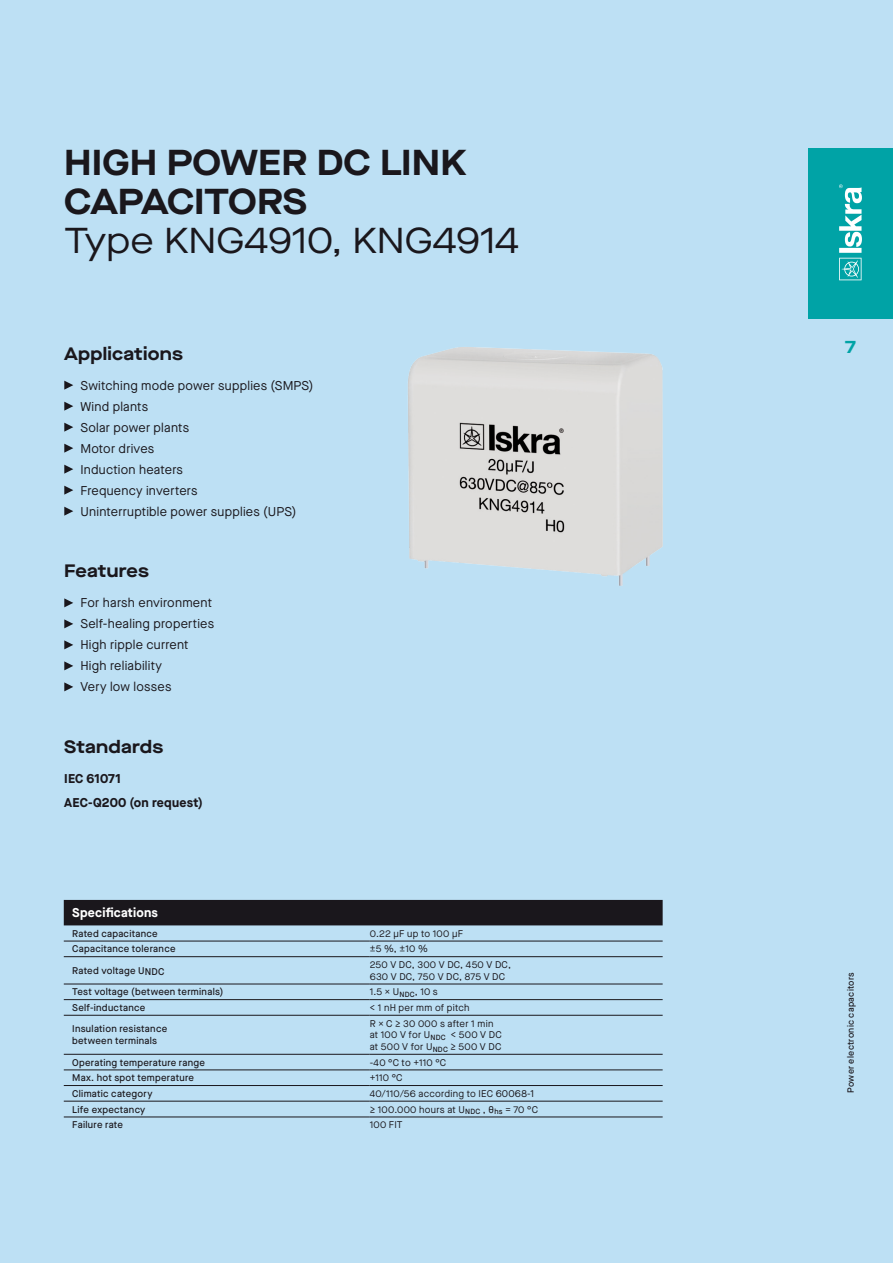
<style>
.page{position:relative;width:893px;height:1263px;background:#bde0f4}
.page>*{position:absolute;margin:0;border:0;box-sizing:border-box;transform-origin:0 0}
.t1{font:700 expanded 36px/39px "Maison Neue";color:#1a171c}
.t2{font:expanded 36px "Maison Neue";color:#1a171c}
.t3{font:700 expanded 18px "Maison Neue";letter-spacing:.01em;color:#1a171c}
.t4{font:700 expanded 18px "Maison Neue";color:#00a3a6}
.t5{font:12.75px "Maison Neue";letter-spacing:.02em;color:#1a171c}
.t6{font:700 12.75px "Maison Neue";letter-spacing:.01em;color:#1a171c}
.t7{font:700 12.75px "Maison Neue";letter-spacing:.015em;color:#fff}
.t8{font:9.75px "Maison Neue";letter-spacing:.025em;color:#1a171c}
.t9{font:500 9.75px "Maison Neue";letter-spacing:.025em;color:#1a171c}
.t10{font:500 9px "Maison Neue";letter-spacing:.035em;color:#1a171c}
.s1{font-family:"Roboto"}
</style>
<div class="page">
<div style="left:64px;top:900px;width:599px;height:25px;background:#1a171c"></div>
<hr style="left:64px;top:941px;width:306px;height:1px;background:#1a171c">
<hr style="left:370px;top:941px;width:293px;height:1px;background:#1a171c">
<hr style="left:64px;top:956px;width:306px;height:1px;background:#1a171c">
<hr style="left:370px;top:956px;width:293px;height:1px;background:#1a171c">
<hr style="left:64px;top:984px;width:306px;height:1px;background:#1a171c">
<hr style="left:370px;top:984px;width:293px;height:1px;background:#1a171c">
<hr style="left:64px;top:999px;width:306px;height:1px;background:#1a171c">
<hr style="left:370px;top:999px;width:293px;height:1px;background:#1a171c">
<hr style="left:64px;top:1015px;width:306px;height:1px;background:#1a171c">
<hr style="left:370px;top:1015px;width:293px;height:1px;background:#1a171c">
<hr style="left:64px;top:1054px;width:306px;height:1px;background:#1a171c">
<hr style="left:370px;top:1054px;width:293px;height:1px;background:#1a171c">
<hr style="left:64px;top:1070px;width:306px;height:1px;background:#1a171c">
<hr style="left:370px;top:1070px;width:293px;height:1px;background:#1a171c">
<hr style="left:64px;top:1085px;width:306px;height:1px;background:#1a171c">
<hr style="left:370px;top:1085px;width:293px;height:1px;background:#1a171c">
<hr style="left:64px;top:1101px;width:306px;height:1px;background:#1a171c">
<hr style="left:370px;top:1101px;width:293px;height:1px;background:#1a171c">
<hr style="left:64px;top:1117px;width:306px;height:1px;background:#1a171c">
<hr style="left:370px;top:1117px;width:293px;height:1px;background:#1a171c">
<svg style="left:64px;top:381px;width:9px;height:9px"></svg>
<svg style="left:64px;top:402px;width:9px;height:9px"></svg>
<svg style="left:64px;top:423px;width:9px;height:9px"></svg>
<svg style="left:64px;top:444px;width:9px;height:9px"></svg>
<svg style="left:64px;top:465px;width:9px;height:9px"></svg>
<svg style="left:64px;top:486px;width:9px;height:9px"></svg>
<svg style="left:64px;top:507px;width:9px;height:9px"></svg>
<svg style="left:64px;top:598px;width:9px;height:9px"></svg>
<svg style="left:64px;top:619px;width:9px;height:9px"></svg>
<svg style="left:64px;top:640px;width:9px;height:9px"></svg>
<svg style="left:64px;top:661px;width:9px;height:9px"></svg>
<svg style="left:64px;top:682px;width:9px;height:9px"></svg>
<img style="left:408px;top:347px;width:255px;height:239px">
<div style="left:808px;top:149px;width:85px;height:170px;background:#00a3a6"></div>
<svg style="left:839px;top:184px;width:23px;height:96px"></svg>
<p class="t1" style="left:64px;top:142px;width:403px">HIGH POWER DC LINK<br>CAPACITORS</p>
<p class="t2" style="left:64px;top:217px;width:456px">Type KNG4910, KNG4914</p>
<p class="t3" style="left:64px;top:341px;width:120px">Applications</p>
<p class="t5" style="left:80px;top:377px;width:235px">Switching mode power supplies (SMPS)</p>
<p class="t5" style="left:80px;top:398px;width:69px">Wind plants</p>
<p class="t5" style="left:80px;top:419px;width:110px">Solar power plants</p>
<p class="t5" style="left:80px;top:440px;width:75px">Motor drives</p>
<p class="t5" style="left:80px;top:461px;width:104px">Induction heaters</p>
<p class="t5" style="left:80px;top:482px;width:119px">Frequency inverters</p>
<p class="t5" style="left:80px;top:503px;width:217px">Uninterruptible power supplies (UPS)</p>
<p class="t3" style="left:64px;top:558px;width:86px">Features</p>
<p class="t5" style="left:80px;top:594px;width:133px">For harsh environment</p>
<p class="t5" style="left:80px;top:615px;width:135px">Self-healing properties</p>
<p class="t5" style="left:80px;top:636px;width:110px">High ripple current</p>
<p class="t5" style="left:80px;top:657px;width:83px">High reliability</p>
<p class="t5" style="left:80px;top:678px;width:92px">Very low losses</p>
<p class="t3" style="left:64px;top:734px;width:100px">Standards</p>
<p class="t6" style="left:64px;top:770px;width:58px">IEC 61071</p>
<p class="t6" style="left:64px;top:794px;width:140px">AEC-Q200 (on request)</p>
<p class="t7" style="left:72px;top:904px;width:87px">Specifications</p>
<p class="t9" style="left:72px;top:927px;width:87px">Rated capacitance</p>
<p class="t8" style="left:370px;top:927px;width:95px">0.22 μF up to 100 μF</p>
<p class="t9" style="left:72px;top:942px;width:105px">Capacitance tolerance</p>
<p class="t8" style="left:370px;top:942px;width:60px">±5 %, ±10 %</p>
<p class="t9" style="left:72px;top:964px;width:94px">Rated voltage UNDC</p>
<p class="t8" style="left:370px;top:958px;width:143px">250 V DC, 300 V DC, 450 V DC,</p>
<p class="t8" style="left:370px;top:970px;width:137px">630 V DC, 750 V DC, 875 V DC</p>
<p class="t9" style="left:72px;top:985px;width:153px">Test voltage (between terminals)</p>
<p class="t8" style="left:370px;top:985px;width:70px">1.5 × U<sub>NDC</sub>, 10 s</p>
<p class="t9" style="left:72px;top:1001px;width:75px">Self-inductance</p>
<p class="t8" style="left:370px;top:1001px;width:101px">&lt; 1 nH per mm of pitch</p>
<p class="t9" style="left:72px;top:1022px;width:96px">Insulation resistance</p>
<p class="t9" style="left:72px;top:1034px;width:86px">between terminals</p>
<p class="t8" style="left:370px;top:1017px;width:125px">R × C ≥ 30 000 s after 1 min</p>
<p class="t8" style="left:370px;top:1028px;width:133px">at 100 V for U<sub>NDC</sub> &lt; 500 V DC</p>
<p class="t8" style="left:370px;top:1040px;width:133px">at 500 V for U<sub>NDC</sub> ≥ 500 V DC</p>
<p class="t9" style="left:72px;top:1055px;width:134px">Operating temperature range</p>
<p class="t8" style="left:370px;top:1056px;width:78px">-40 °C to +110 °C</p>
<p class="t9" style="left:72px;top:1071px;width:123px">Max. hot spot temperature</p>
<p class="t8" style="left:370px;top:1071px;width:34px">+110 °C</p>
<p class="t9" style="left:72px;top:1087px;width:82px">Climatic category</p>
<p class="t8" style="left:370px;top:1087px;width:166px">40/110/56 according to IEC 60068-1</p>
<p class="t9" style="left:72px;top:1102px;width:75px">Life expectancy</p>
<p class="t8" style="left:370px;top:1103px;width:170px">≥ 100.000 hours at U<sub>NDC</sub> , <span class="s1">θ</span><sub>hs</sub> = 70 °C</p>
<p class="t9" style="left:72px;top:1118px;width:52px">Failure rate</p>
<p class="t8" style="left:370px;top:1118px;width:34px">100 FIT</p>
<h2 class="t4" style="left:845px;top:334px;width:12px">7</h2>
<p class="t10" style="left:844px;top:1093px;width:122px;rotate:-90deg">Power electronic capacitors</p>
</div>
